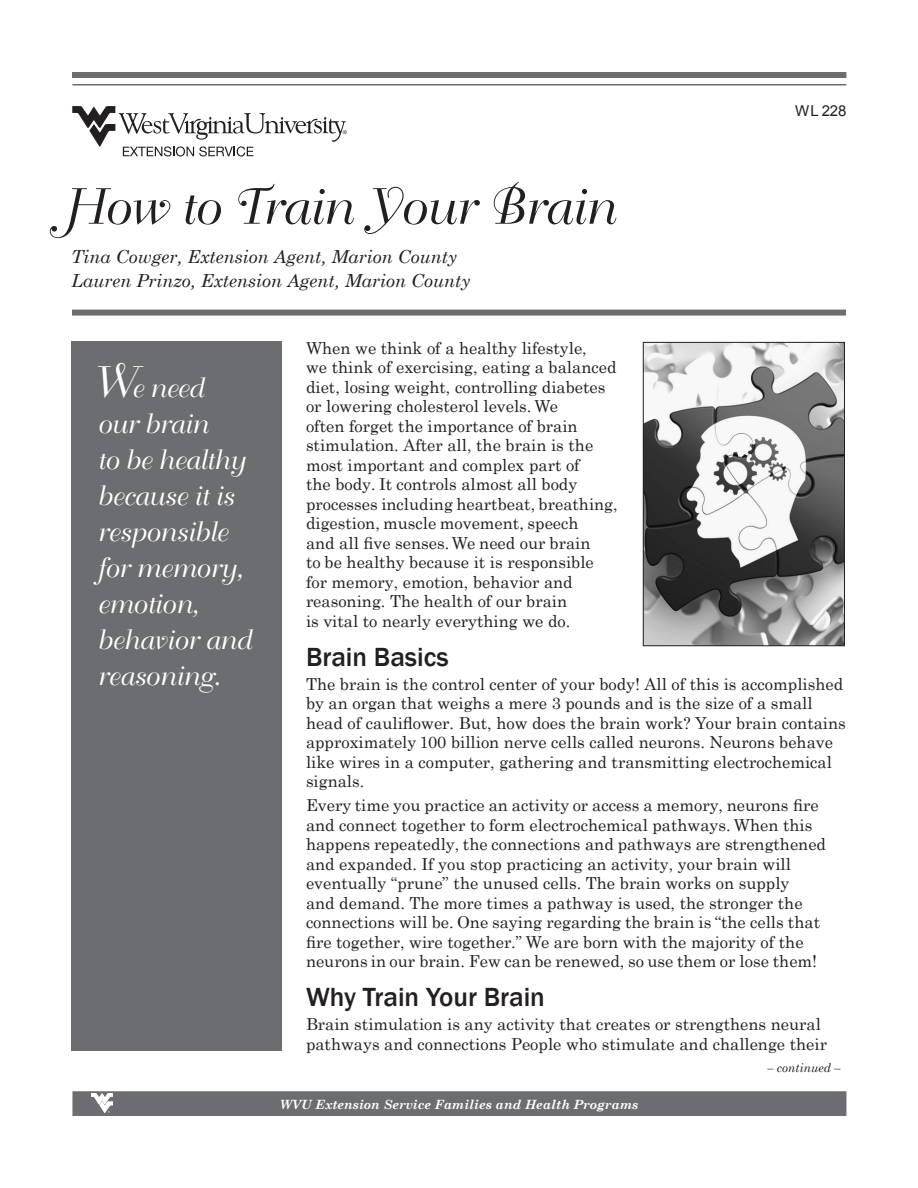
<style>
.page{position:relative;width:918px;height:1188px;background:#fff}
.page>*{position:absolute;margin:0;border:0;box-sizing:border-box;transform-origin:0 0}
.Headline{font:50.25px "Bellevue";color:#231f20}
.Body_text{font:27px/36px "Bellevue";color:#fff}
.Body_text-2{font:500 27px "Franklin Gothic";color:#231f20}
.Body_text-3{font:italic 18px/24px "Century Schoolbook";color:#231f20}
.Body_text-4{font:16.5px/19.5px "Century Schoolbook";color:#231f20}
.t1{font:15px "Arial";color:#231f20}
.t2{font:italic 700 12.75px "Century Schoolbook";color:#fff}
.Continued{font:italic 12px "Century Schoolbook";color:#231f20}
.s1{font-size:43.5px}
</style>
<div class="page">
<div style="left:72px;top:72px;width:774px;height:6px;background:#6c6d70"></div>
<hr style="left:72px;top:84px;width:774px;height:2px;background:#6c6d70">
<div style="left:72px;top:1091px;width:774px;height:25px;background:#6c6d70;border:2px solid #6c6d70"></div>
<svg style="left:91px;top:1093px;width:22px;height:20px"></svg>
<svg style="left:72px;top:106px;width:275px;height:50px"></svg>
<div style="left:71px;top:341px;width:211px;height:710px;background:#6c6d70"></div>
<div style="left:72px;top:310px;width:774px;height:6px;background:#6c6d70"></div>
<img style="left:645px;top:344px;width:198px;height:300px">
<div style="left:643px;top:342px;width:202px;height:304px;border:1px solid #231f20"></div>
<p class="Headline" style="left:62px;top:179px;width:552px">How to Train Your Brain</p>
<p class="Body_text-3" style="left:71px;top:244px;width:401px">Tina Cowger, Extension Agent, Marion County<br>Lauren Prinzo, Extension Agent, Marion County</p>
<p class="t1" style="left:795px;top:100px;width:53px">WL 228</p>
<p class="Body_text" style="left:89px;top:371px;width:162px"><span class="s1">W</span>e need<br>our brain<br>to be healthy because it is responsible for memory, emotion, behavior and reasoning.</p>
<p class="Body_text-4" style="left:306px;top:336px;width:313px">When we think of a healthy lifestyle,<br>we think of exercising, eating a balanced diet, losing weight, controlling diabetes or lowering cholesterol levels. We<br>often forget the importance of brain stimulation. After all, the brain is the most important and complex part of<br>the body. It controls almost all body processes including heartbeat, breathing, digestion, muscle movement, speech<br>and all five senses. We need our brain<br>to be healthy because it is responsible for memory, emotion, behavior and reasoning. The health of our brain<br>is vital to nearly everything we do.</p>
<p class="Body_text-2" style="left:306px;top:640px;width:144px">Brain Basics</p>
<p class="Body_text-4" style="left:306px;top:672px;width:541px">The brain is the control center of your body! All of this is accomplished by an organ that weighs a mere 3 pounds and is the size of a small head of cauliflower. But, how does the brain work? Your brain contains approximately 100 billion nerve cells called neurons. Neurons behave like wires in a computer, gathering and transmitting electrochemical signals.</p>
<p class="Body_text-4" style="left:306px;top:794px;width:522px">Every time you practice an activity or access a memory, neurons fire and connect together to form electrochemical pathways. When this happens repeatedly, the connections and pathways are strengthened and expanded. If you stop practicing an activity, your brain will eventually “prune” the unused cells. The brain works on supply<br>and demand. The more times a pathway is used, the stronger the connections will be. One saying regarding the brain is “the cells that fire together, wire together.” We are born with the majority of the neurons in our brain. Few can be renewed, so use them or lose them!</p>
<p class="Body_text-2" style="left:306px;top:980px;width:240px">Why Train Your Brain</p>
<p class="Body_text-4" style="left:306px;top:1013px;width:523px">Brain stimulation is any activity that creates or strengthens neural pathways and connections People who stimulate and challenge their</p>
<p class="Continued" style="left:768px;top:1059px;width:74px">– continued –</p>
<p class="t2" style="left:280px;top:1095px;width:360px">WVU Extension Service Families and Health Programs</p>
</div>
